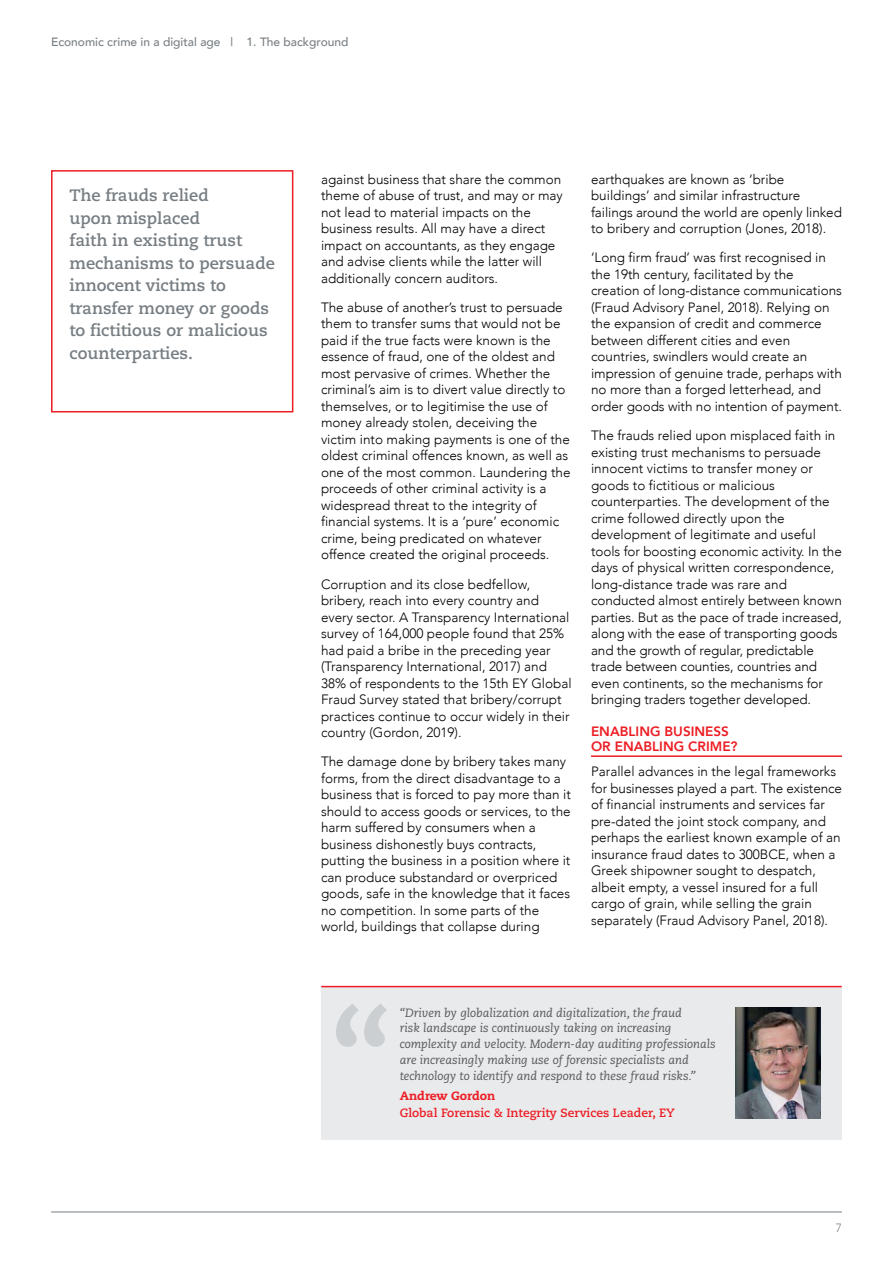
<style>
.page{position:relative;width:893px;height:1263px;background:#fff}
.page>*{position:absolute;margin:0;border:0;box-sizing:border-box;transform-origin:0 0}
.t1{font:700 16.5px/22.5px "Caecilia";color:#777e83}
.t2{font:300 13.5px/16.5px "Avenir";color:#000}
.t3{font:800 13.5px/15px "Avenir";color:#ed1d24}
.t4{font:italic 12px/15.8px "Caecilia";color:#58595b}
.t5{font:500 12px "Avenir";color:#777e83}
.t6{font:700 12px "Caecilia";color:#ed1d24}
.t7{font:800 12px "Caecilia";color:#ed1d24}
.t8{font:300 12px "Avenir";color:#777e83}
</style>
<div class="page">
<hr style="left:51px;top:1212px;width:791px;height:1px;background:#777e83">
<hr style="left:591px;top:755px;width:251px;height:2px;background:#ed1d24">
<svg style="left:51px;top:170px;width:243px;height:243px"></svg>
<div style="left:321px;top:986px;width:521px;height:154px;background:#e9eaeb;border:1px solid #e9eaeb"></div>
<svg style="left:336px;top:1004px;width:51px;height:43px"></svg>
<hr style="left:322px;top:986px;width:519px;height:1px;background:#ed1d24">
<img style="left:736px;top:1008px;width:85px;height:110px">
<p class="t5" style="left:51px;top:31px;width:299px">Economic crime in a digital age | 1. The background</p>
<p class="t1" style="left:70px;top:185px;width:207px">The frauds relied<br>upon misplaced<br>faith in existing trust mechanisms to persuade innocent victims to transfer money or goods to fictitious or malicious counterparties.</p>
<p class="t2" style="left:321px;top:171px;width:243px">against business that share the common theme of abuse of trust, and may or may not lead to material impacts on the business results. All may have a direct impact on accountants, as they engage and advise clients while the latter will additionally concern auditors.</p>
<p class="t2" style="left:321px;top:299px;width:251px">The abuse of another’s trust to persuade them to transfer sums that would not be paid if the true facts were known is the essence of fraud, one of the oldest and most pervasive of crimes. Whether the criminal’s aim is to divert value directly to themselves, or to legitimise the use of money already stolen, deceiving the victim into making payments is one of the oldest criminal offences known, as well as one of the most common. Laundering the proceeds of other criminal activity is a widespread threat to the integrity of financial systems. It is a ‘pure’ economic crime, being predicated on whatever offence created the original proceeds.</p>
<p class="t2" style="left:321px;top:576px;width:252px">Corruption and its close bedfellow, bribery, reach into every country and every sector. A Transparency International survey of 164,000 people found that 25% had paid a bribe in the preceding year (Transparency International, 2017) and 38% of respondents to the 15th EY Global Fraud Survey stated that bribery/corrupt practices continue to occur widely in their country (Gordon, 2019).</p>
<p class="t2" style="left:321px;top:753px;width:251px">The damage done by bribery takes many forms, from the direct disadvantage to a business that is forced to pay more than it should to access goods or services, to the harm suffered by consumers when a business dishonestly buys contracts, putting the business in a position where it can produce substandard or overpriced goods, safe in the knowledge that it faces no competition. In some parts of the world, buildings that collapse during</p>
<p class="t2" style="left:591px;top:171px;width:252px">earthquakes are known as ‘bribe buildings’ and similar infrastructure failings around the world are openly linked to bribery and corruption (Jones, 2018).</p>
<p class="t2" style="left:591px;top:249px;width:252px">‘Long firm fraud’ was first recognised in the 19th century, facilitated by the creation of long-distance communications (Fraud Advisory Panel, 2018). Relying on the expansion of credit and commerce between different cities and even countries, swindlers would create an impression of genuine trade, perhaps with no more than a forged letterhead, and order goods with no intention of payment.</p>
<p class="t2" style="left:591px;top:427px;width:252px">The frauds relied upon misplaced faith in existing trust mechanisms to persuade innocent victims to transfer money or goods to fictitious or malicious counterparties. The development of the crime followed directly upon the development of legitimate and useful tools for boosting economic activity. In the days of physical written correspondence, long-distance trade was rare and conducted almost entirely between known parties. But as the pace of trade increased, along with the ease of transporting goods and the growth of regular, predictable trade between counties, countries and even continents, so the mechanisms for bringing traders together developed.</p>
<p class="t3" style="left:591px;top:724px;width:148px">ENABLING BUSINESS<br>OR ENABLING CRIME?</p>
<p class="t2" style="left:591px;top:763px;width:252px">Parallel advances in the legal frameworks for businesses played a part. The existence of financial instruments and services far pre-dated the joint stock company, and perhaps the earliest known example of an insurance fraud dates to 300BCE, when a Greek shipowner sought to despatch, albeit empty, a vessel insured for a full cargo of grain, while selling the grain separately (Fraud Advisory Panel, 2018).</p>
<p class="t4" style="left:400px;top:1005px;width:318px">“Driven by globalization and digitalization, the fraud<br>risk landscape is continuously taking on increasing complexity and velocity. Modern-day auditing professionals are increasingly making use of forensic specialists and technology to identify and respond to these fraud risks.”</p>
<p class="t7" style="left:400px;top:1089px;width:97px">Andrew Gordon</p>
<p class="t6" style="left:400px;top:1105px;width:277px">Global Forensic &amp; Integrity Services Leader, EY</p>
<p class="t8" style="left:836px;top:1221px;width:8px">7</p>
</div>
